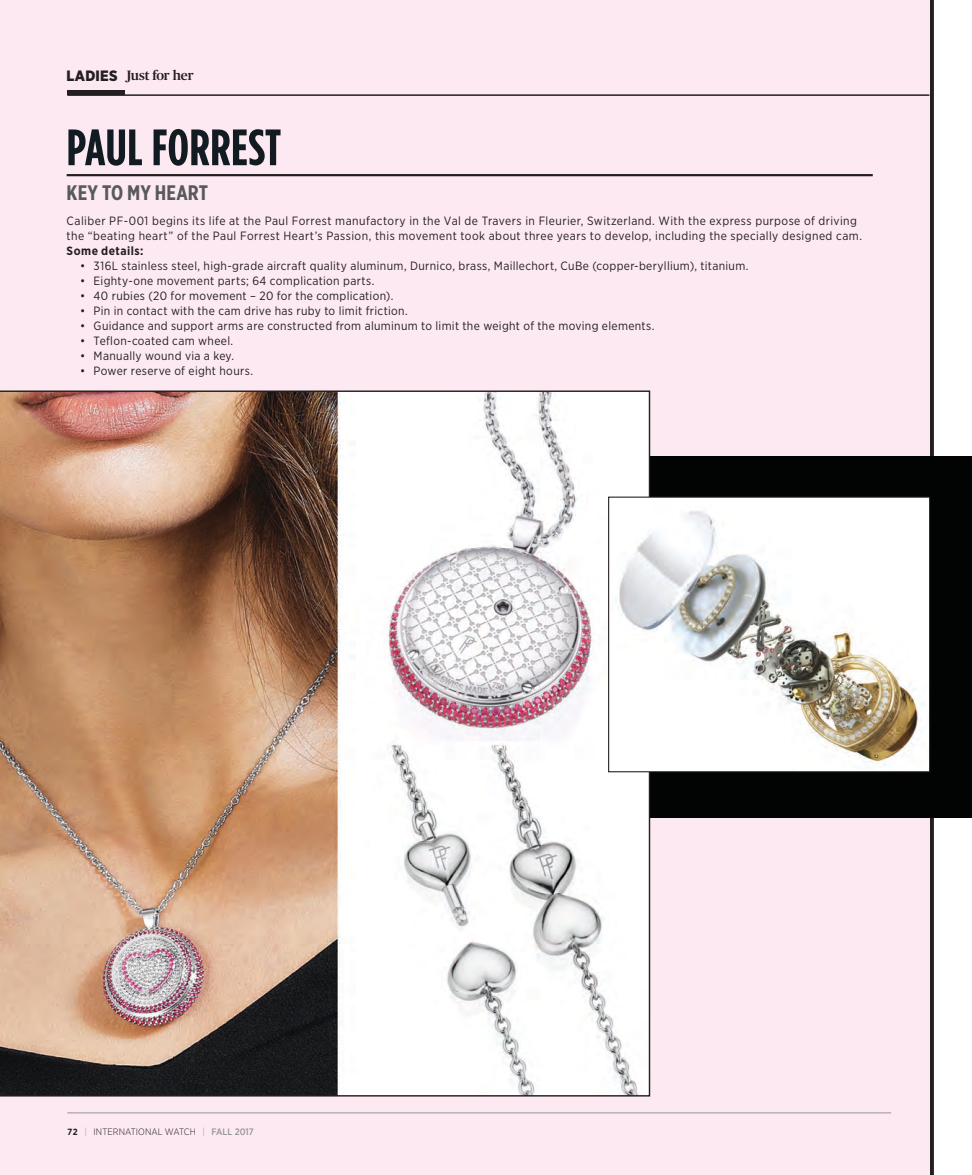
<style>
.page{position:relative;width:972px;height:1175px;background:#fff}
.page>*{position:absolute;margin:0;border:0;box-sizing:border-box;transform-origin:0 0}
.t1{font:700 51px "Gotham Condensed";letter-spacing:.01em;color:#121b21}
.t2{font:700 21px "Gotham X Narrow";letter-spacing:.005em;color:#58595b}
.t3{font:500 13.5px "Publico Headline";letter-spacing:-.01em;color:#231f20}
.t4{font:12px/15px "Gotham Narrow";letter-spacing:.03em;color:#231f20}
.t5{font:700 12px "Gotham Narrow";letter-spacing:.04em;color:#231f20}
.t6{font:300 9.3px "Gotham Narrow";letter-spacing:.005em;color:#231f20}
.s1{font-family:"Gotham Narrow";font-weight:900;font-size:15px}
.s2{font-weight:700;font-size:9px}
.s3{color:#949698}
.s4{font-weight:500;color:#949698}
</style>
<div class="page">
<div style="left:929px;top:0;width:5px;height:1174px;background:#231f20"></div>
<div style="left:0;top:0;width:929px;height:1174px;background:#fde9f2"></div>
<hr style="left:67px;top:1112px;width:824px;height:1px;background:#949698">
<hr style="left:67px;top:94px;width:862px;height:2px;background:#231f20">
<hr style="left:67px;top:90px;width:58px;height:4px;background:#231f20">
<div style="left:581px;top:456px;width:391px;height:361px;background:#020404"></div>
<img style="left:0;top:390px;width:650px;height:706px">
<img style="left:610px;top:498px;width:318px;height:272px">
<div style="left:608px;top:496px;width:322px;height:276px;border:1px solid #231f20"></div>
<hr style="left:67px;top:174px;width:805px;height:2px;background:#231f20">
<p class="t3" style="left:67px;top:65px;width:128px"><span class="s1">LADIES</span> Just for her</p>
<h1 class="t1" style="left:67px;top:117px;width:216px">PAUL FORREST</h1>
<h2 class="t2" style="left:67px;top:179px;width:143px">KEY TO MY HEART</h2>
<p class="t4" style="left:67px;top:213px;width:797px">Caliber PF-001 begins its life at the Paul Forrest manufactory in the Val de Travers in Fleurier, Switzerland. With the express purpose of driving the “beating heart” of the Paul Forrest Heart’s Passion, this movement took about three years to develop, including the specially designed cam.</p>
<p class="t5" style="left:67px;top:243px;width:78px">Some details:</p>
<p class="t4" style="left:80px;top:258px;width:670px">• 316L stainless steel, high-grade aircraft quality aluminum, Durnico, brass, Maillechort, CuBe (copper-beryllium), titanium.</p>
<p class="t4" style="left:80px;top:273px;width:296px">• Eighty-one movement parts; 64 complication parts.</p>
<p class="t4" style="left:80px;top:288px;width:315px">• 40 rubies (20 for movement – 20 for the complication).</p>
<p class="t4" style="left:80px;top:303px;width:329px">• Pin in contact with the cam drive has ruby to limit friction.</p>
<p class="t4" style="left:80px;top:318px;width:576px">• Guidance and support arms are constructed from aluminum to limit the weight of the moving elements.</p>
<p class="t4" style="left:80px;top:333px;width:155px">• Teflon-coated cam wheel.</p>
<p class="t4" style="left:80px;top:348px;width:156px">• Manually wound via a key.</p>
<p class="t4" style="left:80px;top:363px;width:174px">• Power reserve of eight hours.</p>
<p class="t6" style="left:67px;top:1125px;width:188px"><span class="s2">72</span> <span class="s3">|</span> INTERNATIONAL WATCH <span class="s3">|</span> <span class="s4">FALL 2017</span></p>
</div>
